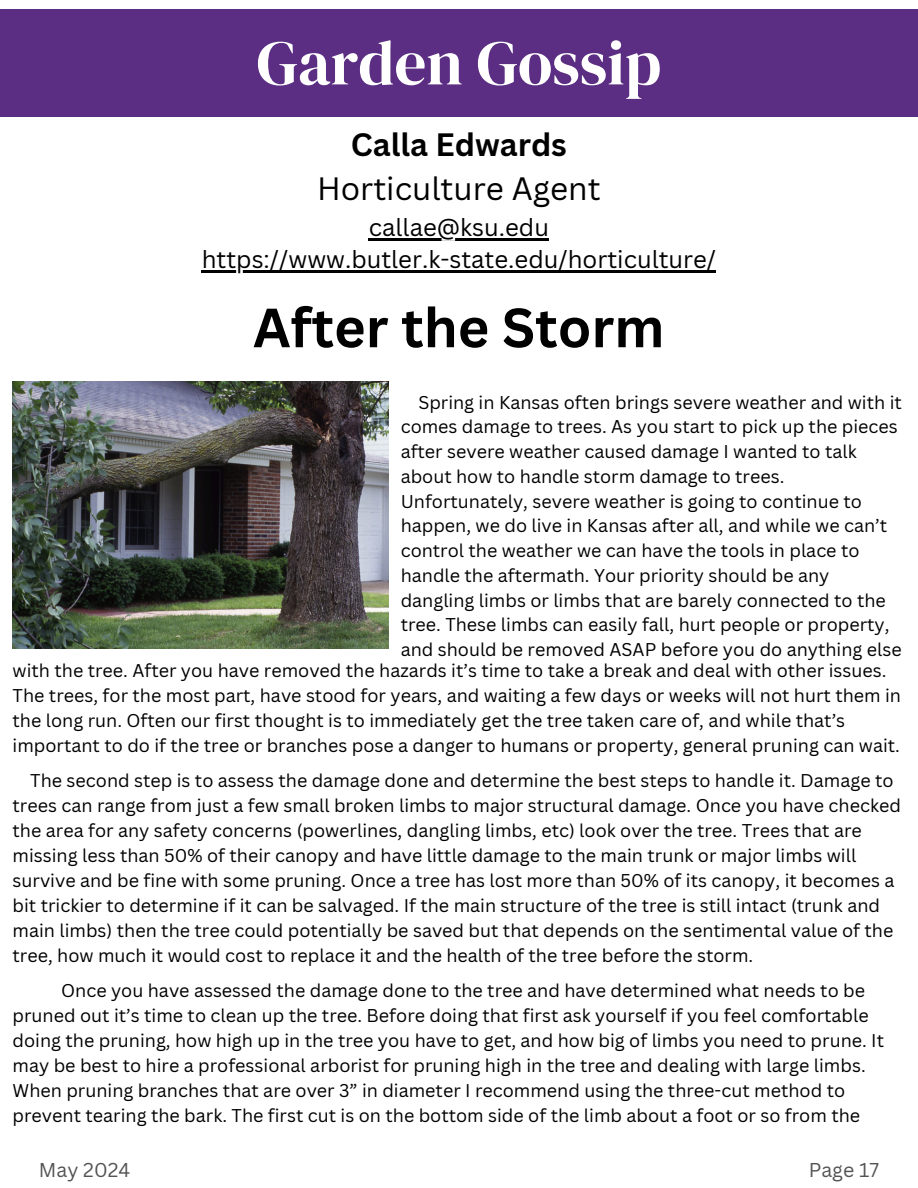
<style>
.page{position:relative;width:918px;height:1188px;background:#fff}
.page>*{position:absolute;margin:0;border:0;box-sizing:border-box;transform-origin:0 0}
.t1{font:63px "DM Serif Display";color:#fff}
.t2{font:700 54px "Canva Sans";color:#000}
.t3{font:31.5px/43.8px "Canva Sans";color:#000;text-align:center}
.t4{font:24px "Canva Sans";color:#000}
.t5{font:19.5px "Canva Sans";color:#545454}
.t6{font:18px/25px "Canva Sans";color:#000}
.s1{font-weight:700}
</style>
<div class="page">
<div style="left:0;top:9px;width:918px;height:108px;background:#5b2d83"></div>
<img style="left:13px;top:381px;width:375px;height:268px">
<hr style="left:369px;top:238px;width:180px;height:2px;background:#000">
<hr style="left:202px;top:271px;width:514px;height:2px;background:#000">
<h1 class="t1" style="left:257px;top:19px;width:406px">Garden Gossip</h1>
<p class="t3" style="left:317px;top:122px;width:285px"><span class="s1">Calla Edwards<br></span>Horticulture Agent</p>
<p class="t4" style="left:369px;top:210px;width:182px">callae@ksu.edu</p>
<p class="t4" style="left:202px;top:243px;width:516px">https://www.butler.k-state.edu/horticulture/</p>
<p class="t2" style="left:253px;top:290px;width:413px">After the Storm</p>
<h2 class="t6" style="left:401px;top:389px;width:503px;text-indent:18px">Spring in Kansas often brings severe weather and with it comes damage to trees. As you start to pick up the pieces after severe weather caused damage I wanted to talk about how to handle storm damage to trees.<br>Unfortunately, severe weather is going to continue to happen, we do live in Kansas after all, and while we can’t control the weather we can have the tools in place to handle the aftermath. Your priority should be any dangling limbs or limbs that are barely connected to the tree. These limbs can easily fall, hurt people or property, and should be removed ASAP before you do anything else</h2>
<p class="t6" style="left:13px;top:657px;width:890px">with the tree. After you have removed the hazards it’s time to take a break and deal with other issues.<br>The trees, for the most part, have stood for years, and waiting a few days or weeks will not hurt them in the long run. Often our first thought is to immediately get the tree taken care of, and while that’s important to do if the tree or branches pose a danger to humans or property, general pruning can wait.</p>
<p class="t6" style="left:13px;top:767px;width:890px;text-indent:18px">The second step is to assess the damage done and determine the best steps to handle it. Damage to trees can range from just a few small broken limbs to major structural damage. Once you have checked the area for any safety concerns (powerlines, dangling limbs, etc) look over the tree. Trees that are missing less than 50% of their canopy and have little damage to the main trunk or major limbs will survive and be fine with some pruning. Once a tree has lost more than 50% of its canopy, it becomes a bit trickier to determine if it can be salvaged. If the main structure of the tree is still intact (trunk and main limbs) then the tree could potentially be saved but that depends on the sentimental value of the tree, how much it would cost to replace it and the health of the tree before the storm.</p>
<p class="t6" style="left:13px;top:977px;width:873px;text-indent:49px">Once you have assessed the damage done to the tree and have determined what needs to be pruned out it’s time to clean up the tree. Before doing that first ask yourself if you feel comfortable doing the pruning, how high up in the tree you have to get, and how big of limbs you need to prune. It may be best to hire a professional arborist for pruning high in the tree and dealing with large limbs.<br>When pruning branches that are over 3” in diameter I recommend using the three-cut method to prevent tearing the bark. The first cut is on the bottom side of the limb about a foot or so from the</p>
<h3 class="t5" style="left:39px;top:1156px;width:93px">May 2024</h3>
<h3 class="t5" style="left:809px;top:1156px;width:72px">Page 17</h3>
</div>
